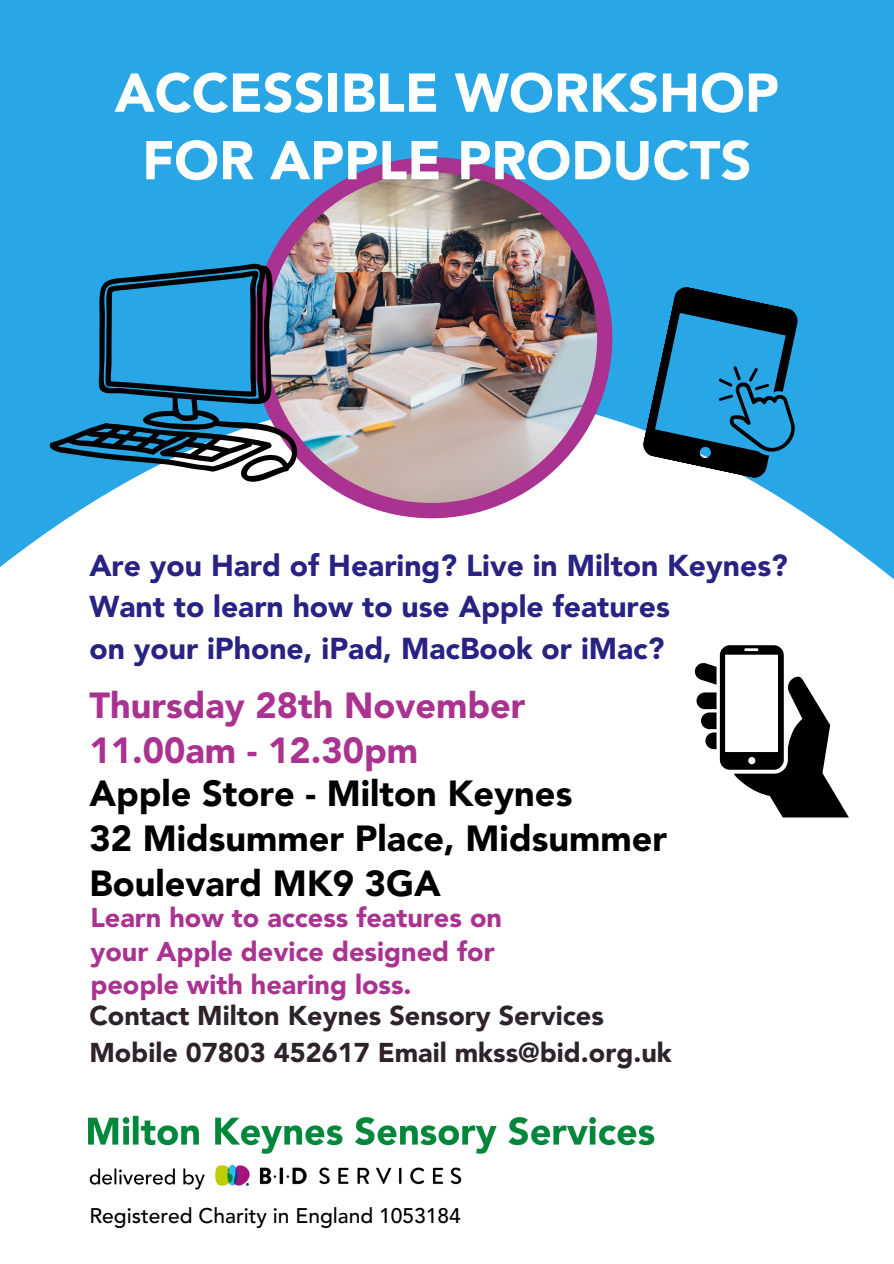
<style>
.page{position:relative;width:894px;height:1264px;background:#fff}
.page>*{position:absolute;margin:0;border:0;box-sizing:border-box;transform-origin:0 0}
.t1{font:900 54px/67.5px "Avenir LT Std";color:#fff;text-align:center}
.t2{font:900 36px/45px "Avenir LT Std";color:#000}
.t3{font:900 36px/45px "Avenir LT Std";color:#aa3291}
.t4{font:900 30px/41.7px "Avenir LT Std";color:#282382}
.t5{font:900 27px/33.8px "Avenir LT Std";color:#aa3291}
.t6{font:900 27px/37.2px "Avenir LT Std";color:#2f232b}
.t7{font:500 21px "Avenir LT Std";color:#000}
</style>
<div class="page">
<svg style="left:0;top:0;width:893px;height:579px;fill:#29a6e5"></svg>
<svg style="left:640px;top:284px;width:165px;height:196px;background:#287ba5"></svg>
<div style="left:251px;top:157px;width:361px;height:361px;background:#aa3291;border-radius:50%"></div>
<img style="left:266px;top:172px;width:331px;height:331px;border-radius:50%">
<svg style="left:49px;top:263px;width:248px;height:222px;background:#3a84ad"></svg>
<svg style="left:694px;top:645px;width:154px;height:172px"></svg>
<img style="left:88px;top:1115px;width:567px;height:75px">
<h3 class="t1" style="left:115px;top:64px;width:665px">ACCESSIBLE WORKSHOP<br>FOR APPLE PRODUCTS</h3>
<p class="t4" style="left:89px;top:547px;width:699px">Are you Hard of Hearing? Live in Milton Keynes?<br>Want to learn how to use Apple features<br>on your iPhone, iPad, MacBook or iMac?</p>
<h2 class="t3" style="left:89px;top:686px;width:437px">Thursday 28th November<br>11.00am - 12.30pm</h2>
<h2 class="t2" style="left:89px;top:774px;width:579px">Apple Store - Milton Keynes<br>32 Midsummer Place, Midsummer<br>Boulevard MK9 3GA</h2>
<h3 class="t5" style="left:90px;top:903px;width:413px">Learn how to access features on your Apple device designed for people with hearing loss.</h3>
<p class="t6" style="left:89px;top:999px;width:584px">Contact Milton Keynes Sensory Services<br>Mobile 07803 452617 Email mkss@bid.org.uk</p>
<p class="t7" style="left:89px;top:1206px;width:373px">Registered Charity in England 1053184</p>
</div>
